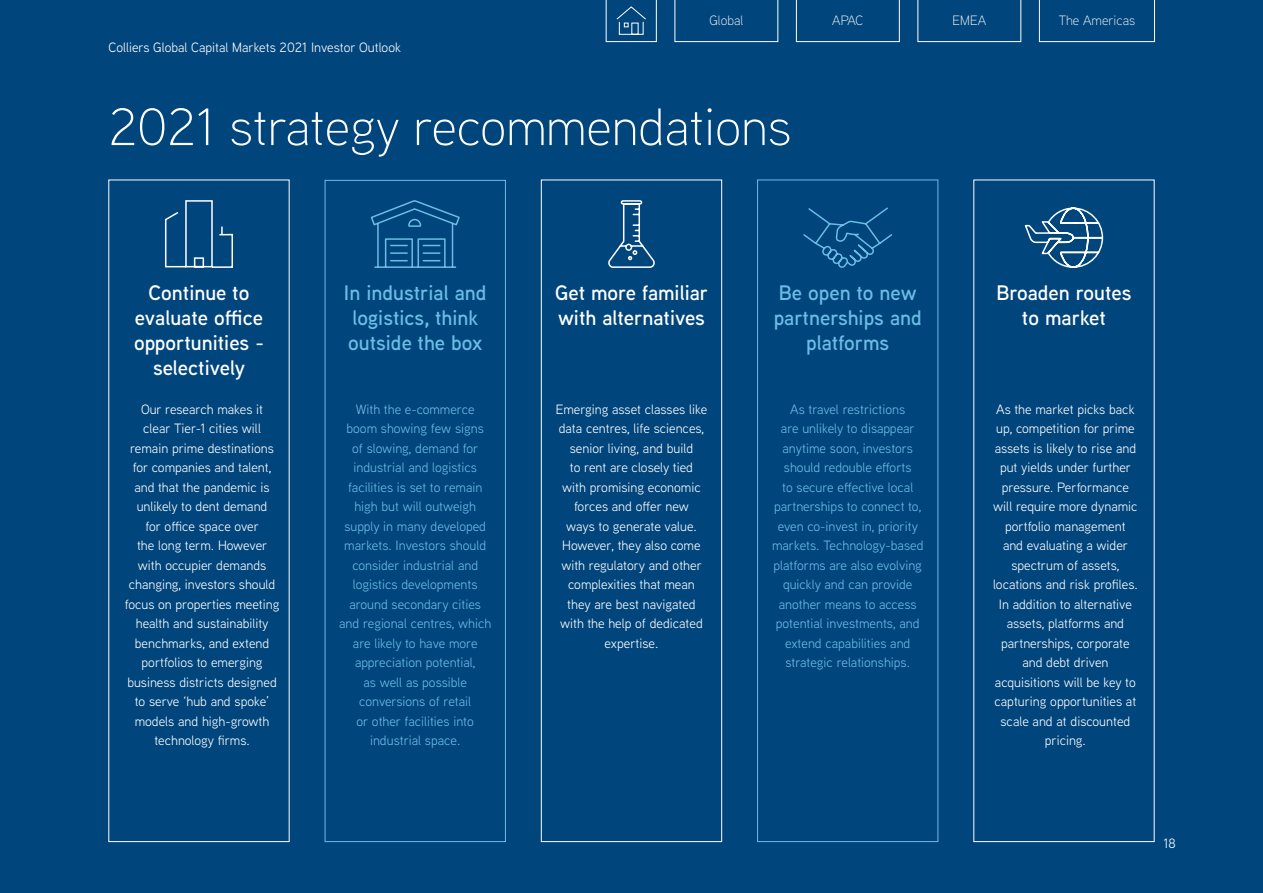
<style>
.page{position:relative;width:1263px;height:893px;background:#00457c}
.page>*{position:absolute;margin:0;border:0;box-sizing:border-box;transform-origin:0 0}
.t1{font:300 52.5px "Aaux Next";color:#fff}
.t2{font:600 21px/25.2px "Aaux Next";color:#fff;text-align:center}
.t3{font:600 21px/25.2px "Aaux Next";color:#6bbde5}
.t4{font:13.5px/19.5px "Aaux Next";color:#fff;text-align:center}
.t5{font:13.5px/19.5px "Aaux Next";color:#6bbde5;text-align:center}
.t6{font:300 13.5px "Aaux Next";color:#fff}
.t7{font:13.5px "Aaux Next";color:#69696c}
.s1{color:#fff}
</style>
<div class="page">
<svg style="left:165px;top:200px;width:68px;height:68px"></svg>
<div style="left:325px;top:180px;width:181px;height:662px;border:1px solid #6bbde5"></div>
<svg style="left:370px;top:200px;width:90px;height:68px"></svg>
<div style="left:541px;top:180px;width:181px;height:662px;border:1px solid #fff"></div>
<svg style="left:608px;top:200px;width:47px;height:68px"></svg>
<div style="left:757px;top:180px;width:181px;height:662px;border:1px solid #6bbde5"></div>
<svg style="left:803px;top:207px;width:89px;height:61px"></svg>
<svg style="left:606px;top:0;width:51px;height:42px"></svg>
<svg style="left:796px;top:0;width:104px;height:42px"></svg>
<svg style="left:917px;top:0;width:104px;height:42px"></svg>
<svg style="left:1039px;top:0;width:116px;height:42px"></svg>
<svg style="left:674px;top:0;width:104px;height:42px"></svg>
<svg style="left:1024px;top:207px;width:80px;height:61px"></svg>
<p class="t4" style="left:108px;top:37px;width:294px">Colliers Global Capital Markets 2021 Investor Outlook</p>
<p class="t6" style="left:709px;top:11px;width:35px">Global</p>
<p class="t6" style="left:832px;top:11px;width:33px">APAC</p>
<p class="t6" style="left:953px;top:11px;width:35px">EMEA</p>
<p class="t6" style="left:1059px;top:11px;width:78px">The Americas</p>
<p class="t1" style="left:108px;top:92px;width:684px">2021 strategy recommendations</p>
<p class="t2" style="left:134px;top:279px;width:131px">Continue to evaluate office opportunities - selectively</p>
<p class="t4" style="left:125px;top:399px;width:156px">Our research makes it<br>clear Tier-1 cities will remain prime destinations for companies and talent, and that the pandemic is unlikely to dent demand<br>for office space over<br>the long term. However with occupier demands changing, investors should focus on properties meeting health and sustainability benchmarks, and extend portfolios to emerging business districts designed to serve ‘hub and spoke’ models and high-growth technology firms.</p>
<p class="t3" style="left:344px;top:279px;width:144px">In industrial and logistics, think outside the box</p>
<p class="t5" style="left:339px;top:399px;width:154px">With the e-commerce boom showing few signs<br>of slowing, demand for industrial and logistics facilities is set to remain high but will outweigh supply in many developed markets. Investors should consider industrial and logistics developments around secondary cities and regional centres, which are likely to have more appreciation potential,<br>as well as possible conversions of retail<br>or other facilities into industrial space.</p>
<p class="t2" style="left:555px;top:279px;width:154px;text-align:left">Get more familiar with alternatives</p>
<p class="t4" style="left:556px;top:399px;width:153px">Emerging asset classes like data centres, life sciences, senior living, and build<br>to rent are closely tied<br>with promising economic forces and offer new<br>ways to generate value.<br>However, they also come with regulatory and other complexities that mean they are best navigated with the help of dedicated expertise.</p>
<p class="t3" style="left:774px;top:279px;width:150px;text-align:center">Be open to new partnerships and platforms</p>
<p class="t5" style="left:772px;top:399px;width:153px">As travel restrictions<br>are unlikely to disappear anytime soon, investors should redouble efforts<br>to secure effective local partnerships to connect to, even co-invest in, priority markets. Technology-based platforms are also evolving quickly and can provide another means to access potential investments, and extend capabilities and strategic relationships.</p>
<p class="t2" style="left:996px;top:279px;width:137px">Broaden routes to market</p>
<p class="t4" style="left:993px;top:399px;width:146px">As the market picks back up, competition for prime assets is likely to rise and put yields under further pressure. Performance will require more dynamic portfolio management<br>and evaluating a wider spectrum of assets, locations and risk profiles.<br>In addition to alternative assets, platforms and partnerships, corporate and debt driven acquisitions will be key to capturing opportunities at scale and at discounted pricing.</p>
<p class="t7" style="left:1153px;top:835px;width:24px">18<span class="s1">18</span></p>
</div>
